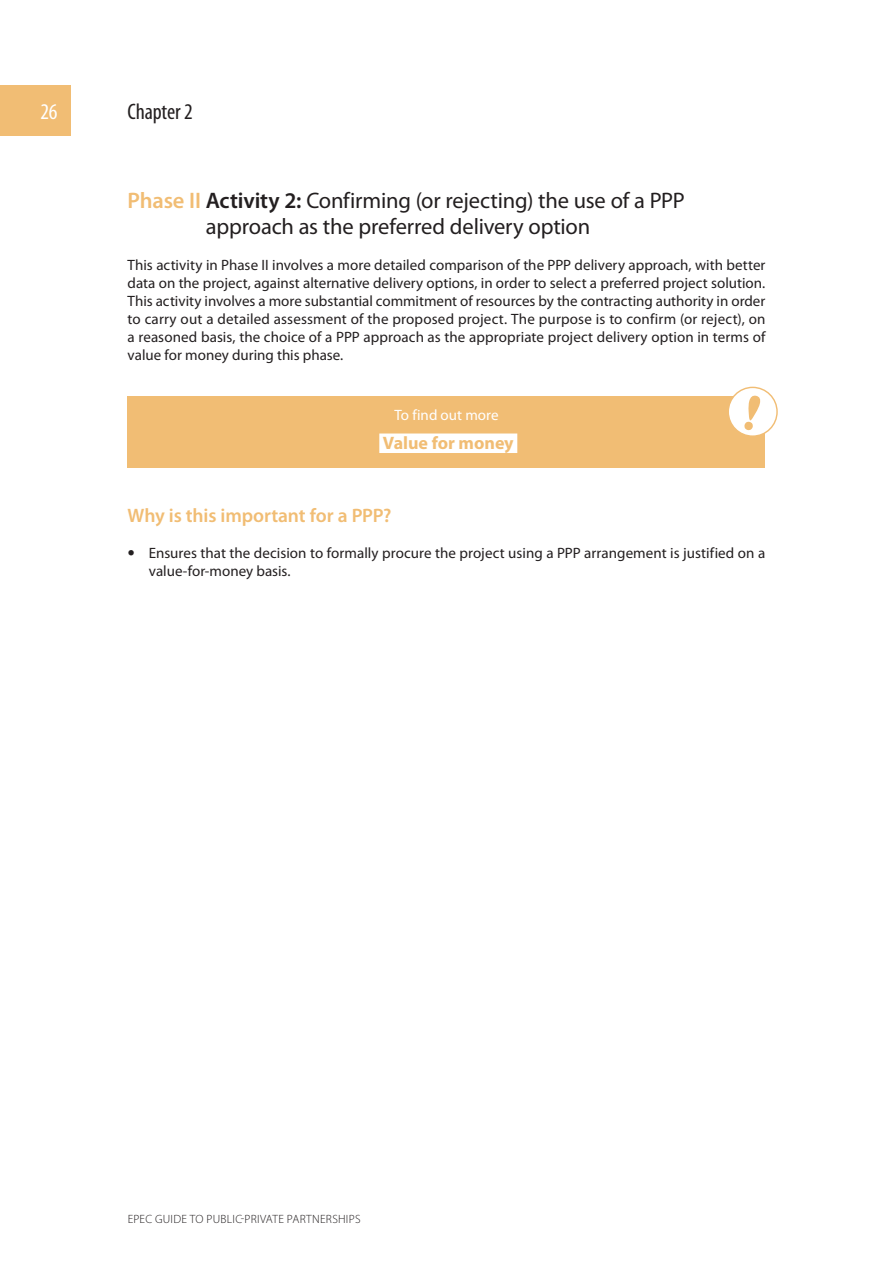
<style>
.page{position:relative;width:893px;height:1263px;background:#fff}
.page>*{position:absolute;margin:0;border:0;box-sizing:border-box;transform-origin:0 0}
._08_1_1_1_TITLE{font:22.5px/25.5px "Myriad Pro";letter-spacing:-.01em;color:#231f20}
.t1{font:condensed 22.5px "Myriad Pro";letter-spacing:-.005em;color:#231f20}
.t2{font:condensed 22.5px "Myriad Pro";color:#fff}
._16_1_1_1_1_TITLE{font:600 19.5px "Myriad Pro";letter-spacing:-.01em;color:#f1bd74}
._09_TEXT{font:700 18px "Myriad Pro";color:#f1bd74}
._09_TEXT-2{font:15px/18px "Myriad Pro";color:#231f20;text-align:justify}
._09_TEXT-3{font:15px "Myriad Pro";color:#fff}
.t3{font:300 12px "Myriad Pro";letter-spacing:.02em;color:#231f20}
.s1{font-weight:600;color:#f1bd74}
.s2{font-weight:600}
.s3{font-family:"Avenir"}
</style>
<div class="page">
<div style="left:0;top:85px;width:70px;height:50px;background:#f1bd74"></div>
<div style="left:128px;top:396px;width:637px;height:71px;background:#f1bd74"></div>
<div style="left:379px;top:433px;width:138px;height:20px;background:#fff"></div>
<div style="left:728px;top:387px;width:49px;height:49px;background:#fff;border-radius:50%"></div>
<div style="left:728px;top:387px;width:50px;height:50px;border:1px solid #f1bd74;border-radius:50%"></div>
<h1 class="t2" style="left:41px;top:100px;width:18px">26</h1>
<h1 class="t1" style="left:128px;top:100px;width:67px">Chapter 2</h1>
<p class="_08_1_1_1_TITLE" style="left:206px;top:188px;width:480px;text-indent:-78px"><span class="s1">Phase II</span> <span class="s2">Activity 2:</span> Confirming (or rejecting) the use of a PPP approach as the preferred delivery option</p>
<p class="_09_TEXT-2" style="left:128px;top:256px;width:639px">This activity in Phase II involves a more detailed comparison of the PPP delivery approach, with better data on the project, against alternative delivery options, in order to select a preferred project solution.<br>This activity involves a more substantial commitment of resources by the contracting authority in order to carry out a detailed assessment of the proposed project. The purpose is to confirm (or reject), on a reasoned basis, the choice of a PPP approach as the appropriate project delivery option in terms of value for money during this phase.</p>
<p class="_09_TEXT-3" style="left:394px;top:407px;width:106px">To find out more</p>
<p class="_09_TEXT" style="left:383px;top:433px;width:132px">Value for money</p>
<p class="_16_1_1_1_1_TITLE" style="left:128px;top:505px;width:265px">Why is this important for a PPP?</p>
<p class="_09_TEXT-2" style="left:149px;top:544px;width:618px;text-indent:-21px"><span class="s3">•</span> Ensures that the decision to formally procure the project using a PPP arrangement is justified on a value-for-money basis.</p>
<p class="t3" style="left:128px;top:1212px;width:234px">EPEC GUIDE TO PUBLIC-PRIVATE PARTNERSHIPS</p>
</div>
